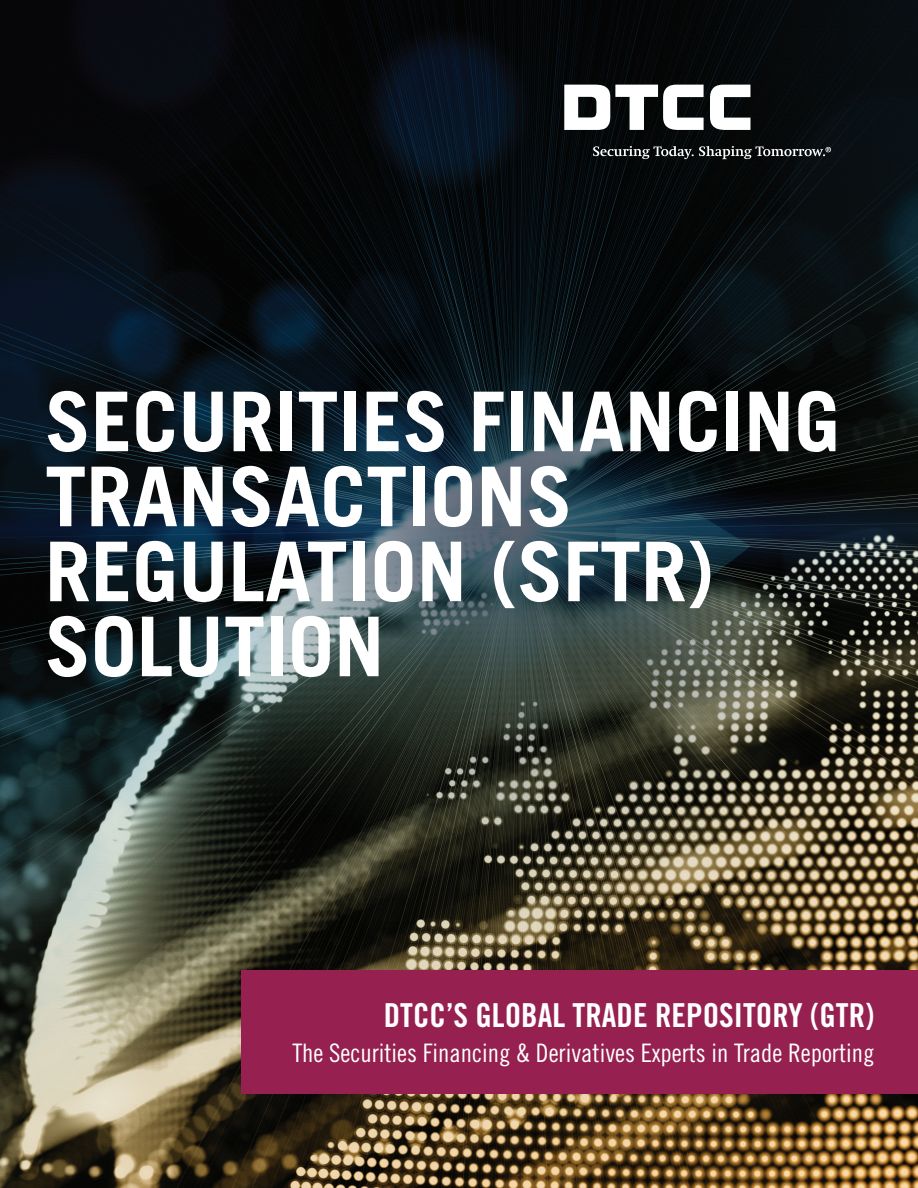
<style>
.page{position:relative;width:918px;height:1188px;background:#fff}
.page>*{position:absolute;margin:0;border:0;box-sizing:border-box;transform-origin:0 0}
.t1{font:700 82.5px/75px "Trade Gothic";color:#fff}
.t2{font:33px "Trade Gothic Bold Cond Twenty";color:#fff}
.t3{font:25.5px "Trade Gothic Cond Eighteen";color:#fff}
</style>
<div class="page">
<img style="left:0;top:0;width:918px;height:1188px">
<div style="left:242px;top:970px;width:676px;height:124px;background:#962150"></div>
<svg style="left:710px;top:85px;width:40px;height:45px"></svg>
<svg style="left:564px;top:85px;width:140px;height:45px"></svg>
<svg style="left:593px;top:146px;width:238px;height:13px;background:#444647"></svg>
<p class="t1" style="left:45px;top:383px;width:796px">SECURITIES FINANCING<br>TRANSACTIONS<br>REGULATION (SFTR)<br>SOLUTION</p>
<p class="t2" style="left:384px;top:995px;width:492px">DTCC’S GLOBAL TRADE REPOSITORY (GTR)</p>
<p class="t3" style="left:292px;top:1038px;width:584px">The Securities Financing &amp; Derivatives Experts in Trade Reporting</p>
</div>
